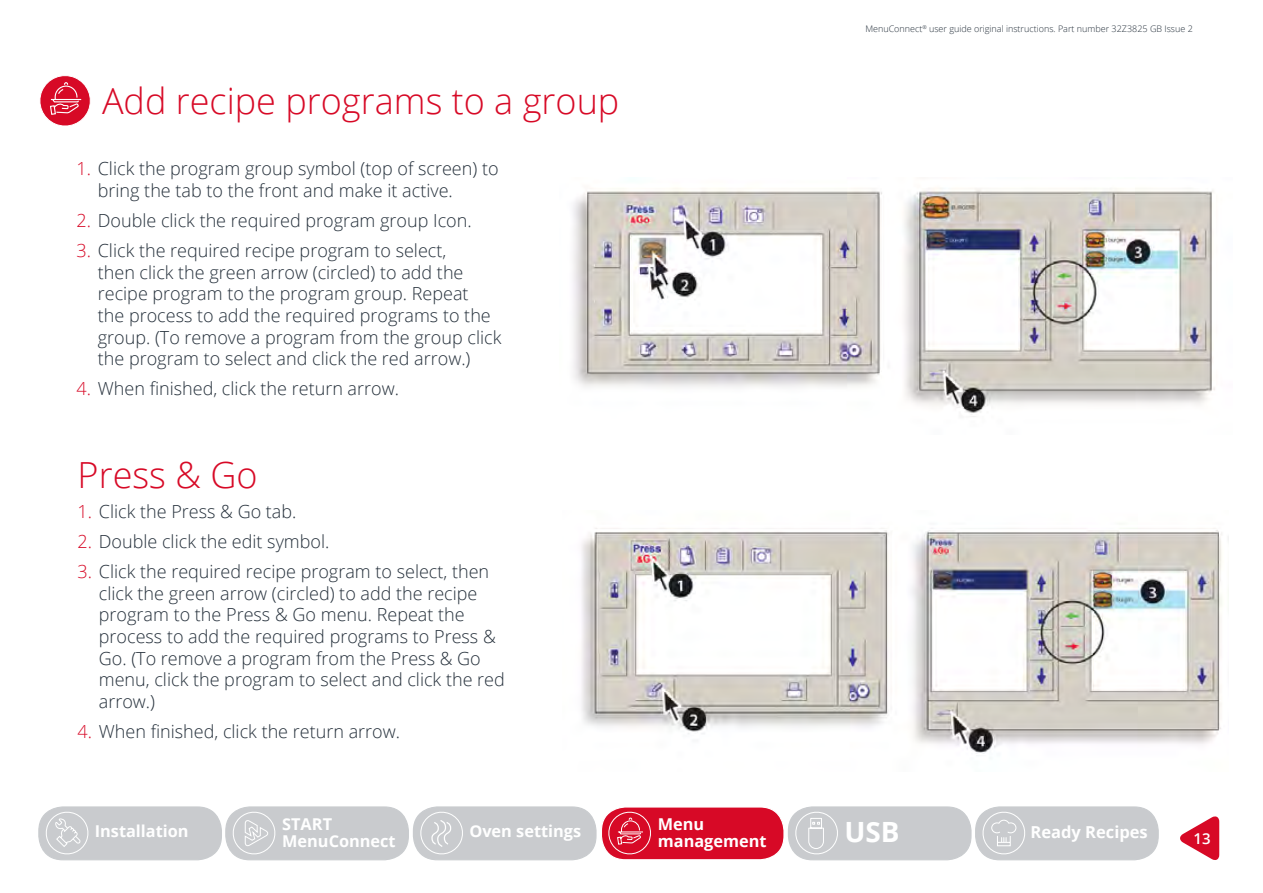
<style>
.page{position:relative;width:1263px;height:893px;background:#fff}
.page>*{position:absolute;margin:0;border:0;box-sizing:border-box;transform-origin:0 0}
.t1{font:300 36px "Open Sans";color:#d70926}
.t2{font:700 27.9px "Open Sans";color:#fff}
.t3{font:300 18px/21.6px "Open Sans";color:#25303b}
.t4{font:700 16.5px "Open Sans";color:#fff}
.t5{font:700 16.35px/17.2px "Open Sans";color:#fff}
.t6{font:600 15px "Open Sans";color:#fff}
.t7{font:300 9px "Open Sans";color:#25303b}
.s1{color:#d70926}
</style>
<div class="page">
<svg style="left:1180px;top:816px;width:39px;height:44px"></svg>
<img style="left:573px;top:188px;width:642px;height:229px">
<img style="left:581px;top:528px;width:641px;height:226px">
<svg style="left:40px;top:75px;width:51px;height:51px"></svg>
<div style="left:788px;top:807px;width:183px;height:53px;background:#c9cbce;border-radius:24px"></div>
<div style="left:788px;top:806px;width:183px;height:54px;border:1px solid #25303b;border-radius:24px"></div>
<svg style="left:792px;top:809px;width:46px;height:48px"></svg>
<div style="left:39px;top:807px;width:182px;height:53px;background:#c9cbce;border-radius:24px"></div>
<div style="left:38px;top:806px;width:184px;height:54px;border:1px solid #25303b;border-radius:24px"></div>
<svg style="left:43px;top:809px;width:46px;height:48px"></svg>
<div style="left:226px;top:807px;width:182px;height:53px;background:#c9cbce;border-radius:24px"></div>
<div style="left:225px;top:806px;width:184px;height:54px;border:1px solid #25303b;border-radius:24px"></div>
<svg style="left:230px;top:809px;width:46px;height:48px"></svg>
<div style="left:413px;top:807px;width:183px;height:53px;background:#c9cbce;border-radius:24px"></div>
<div style="left:413px;top:806px;width:184px;height:54px;border:1px solid #25303b;border-radius:24px"></div>
<svg style="left:417px;top:809px;width:46px;height:48px"></svg>
<div style="left:601px;top:807px;width:183px;height:53px;background:#d70926;border-radius:24px"></div>
<div style="left:601px;top:806px;width:184px;height:54px;border:1px solid #fff;border-radius:24px"></div>
<svg style="left:605px;top:809px;width:46px;height:48px"></svg>
<div style="left:976px;top:807px;width:182px;height:53px;background:#c9cbce;border-radius:24px"></div>
<div style="left:975px;top:806px;width:184px;height:54px;border:1px solid #25303b;border-radius:24px"></div>
<svg style="left:979px;top:809px;width:46px;height:48px"></svg>
<p class="t1" style="left:102px;top:76px;width:519px">Add recipe programs to a group</p>
<p class="t3" style="left:98px;top:158px;width:402px;text-indent:-21px"><span class="s1">1.</span> Click the program group symbol (top of screen) to bring the tab to the front and make it active.</p>
<p class="t3" style="left:77px;top:209px;width:397px"><span class="s1">2.</span> Double click the required program group Icon.</p>
<p class="t3" style="left:98px;top:239px;width:405px;text-indent:-21px"><span class="s1">3.</span> Click the required recipe program to select,<br>then click the green arrow (circled) to add the recipe program to the program group. Repeat<br>the process to add the required programs to the group. (To remove a program from the group click the program to select and click the red arrow.)</p>
<p class="t3" style="left:77px;top:377px;width:324px"><span class="s1">4.</span> When finished, click the return arrow.</p>
<p class="t1" style="left:78px;top:450px;width:181px">Press &amp; Go</p>
<p class="t3" style="left:78px;top:500px;width:220px"><span class="s1">1.</span> Click the Press &amp; Go tab.</p>
<p class="t3" style="left:78px;top:530px;width:253px"><span class="s1">2.</span> Double click the edit symbol.</p>
<p class="t3" style="left:99px;top:560px;width:407px;text-indent:-21px"><span class="s1">3.</span> Click the required recipe program to select, then click the green arrow (circled) to add the recipe program to the Press &amp; Go menu. Repeat the process to add the required programs to Press &amp; Go. (To remove a program from the Press &amp; Go menu, click the program to select and click the red arrow.)</p>
<p class="t3" style="left:78px;top:720px;width:324px"><span class="s1">4.</span> When finished, click the return arrow.</p>
<p class="t7" style="left:865px;top:23px;width:329px">MenuConnect<sup>®</sup> user guide original instructions. Part number 32Z3825 GB Issue 2</p>
<p class="t5" style="left:282px;top:815px;width:115px">START<br>MenuConnect</p>
<p class="t5" style="left:469px;top:822px;width:113px">Oven settings</p>
<p class="t5" style="left:658px;top:815px;width:110px">Menu management</p>
<p class="t4" style="left:1030px;top:821px;width:119px">Ready Recipes</p>
<p class="t5" style="left:95px;top:822px;width:95px">Installation</p>
<h2 class="t2" style="left:844px;top:813px;width:57px">USB</h2>
<p class="t6" style="left:1193px;top:828px;width:19px">13</p>
</div>
